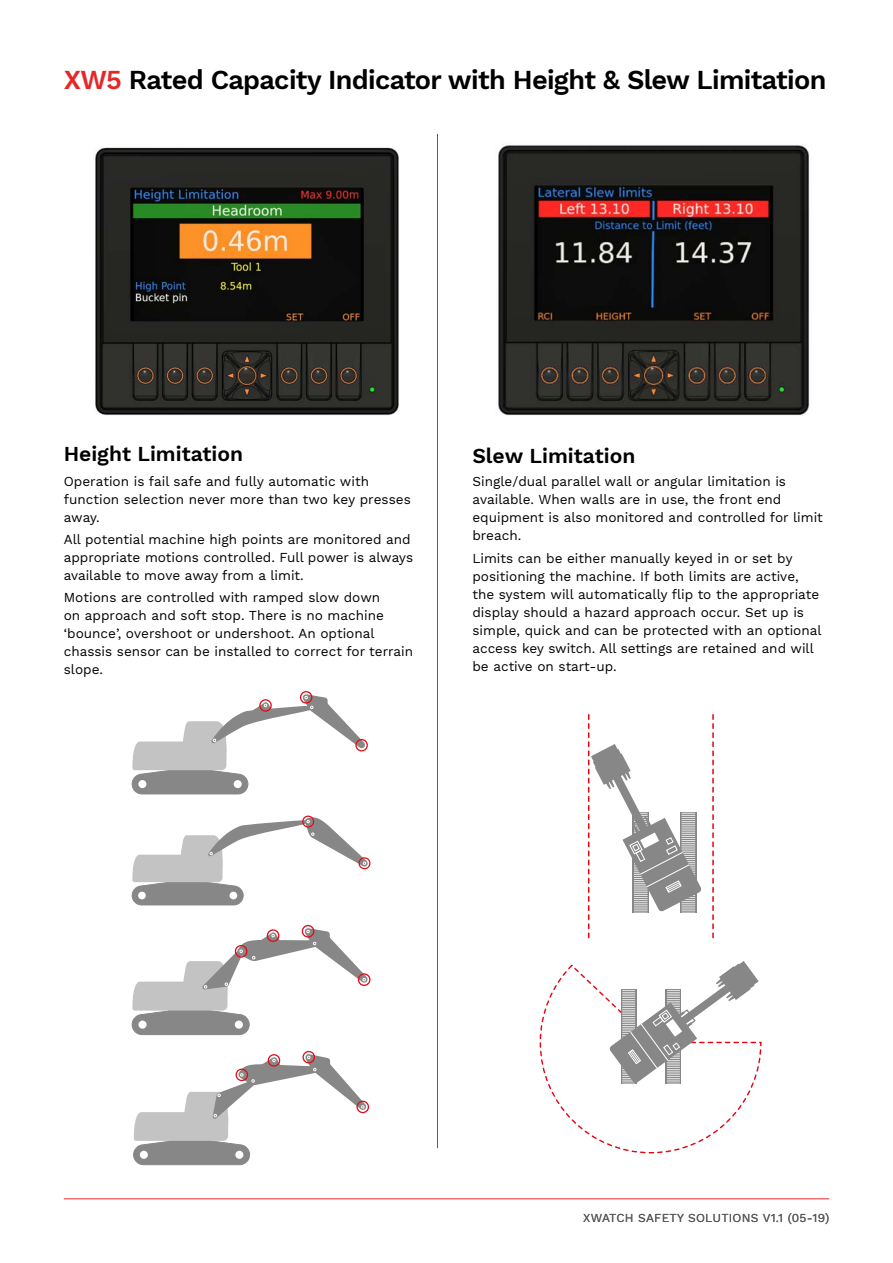
<style>
.page{position:relative;width:893px;height:1263px;background:#fff}
.page>*{position:absolute;margin:0;border:0;box-sizing:border-box;transform-origin:0 0}
.t1{font:600 27px "Work Sans";letter-spacing:-.025em;color:#000}
.t2{font:600 21px "Work Sans";color:#000}
.t3{font:13.5px/18px "Work Sans";color:#000}
.t4{font:12px "Work Sans";letter-spacing:.02em;color:#575756}
.s1{color:#e52728}
</style>
<div class="page">
<svg style="left:132px;top:691px;width:236px;height:103px"></svg>
<svg style="left:712px;top:715px;width:2px;height:224px"></svg>
<svg style="left:588px;top:715px;width:114px;height:224px"></svg>
<svg style="left:540px;top:961px;width:222px;height:192px"></svg>
<svg style="left:132px;top:925px;width:238px;height:110px"></svg>
<svg style="left:132px;top:815px;width:238px;height:90px"></svg>
<svg style="left:133px;top:1051px;width:236px;height:114px"></svg>
<hr style="left:64px;top:1198px;width:765px;height:1px;background:#e52728">
<hr style="left:437px;top:134px;width:1px;height:1014px;background:#e52728">
<img style="left:95px;top:147px;width:304px;height:268px">
<img style="left:498px;top:145px;width:312px;height:271px">
<h1 class="t1" style="left:64px;top:64px;width:764px"><span class="s1">XW5</span> Rated Capacity Indicator with Height &amp; Slew Limitation</h1>
<h2 class="t2" style="left:64px;top:442px;width:181px">Height Limitation</h2>
<p class="t3" style="left:64px;top:473px;width:349px">Operation is fail safe and fully automatic with function selection never more than two key presses away.</p>
<p class="t3" style="left:64px;top:531px;width:351px">All potential machine high points are monitored and appropriate motions controlled. Full power is always available to move away from a limit.</p>
<p class="t3" style="left:64px;top:589px;width:351px">Motions are controlled with ramped slow down<br>on approach and soft stop. There is no machine ‘bounce’, overshoot or undershoot. An optional chassis sensor can be installed to correct for terrain slope.</p>
<h2 class="t2" style="left:472px;top:444px;width:165px">Slew Limitation</h2>
<p class="t3" style="left:472px;top:473px;width:352px">Single/dual parallel wall or angular limitation is available. When walls are in use, the front end equipment is also monitored and controlled for limit breach.</p>
<p class="t3" style="left:472px;top:549px;width:351px">Limits can be either manually keyed in or set by positioning the machine. If both limits are active, the system will automatically flip to the appropriate display should a hazard approach occur. Set up is simple, quick and can be protected with an optional access key switch. All settings are retained and will be active on start-up.</p>
<p class="t4" style="left:583px;top:1210px;width:247px">XWATCH SAFETY SOLUTIONS V1.1 (05-19)</p>
</div>
